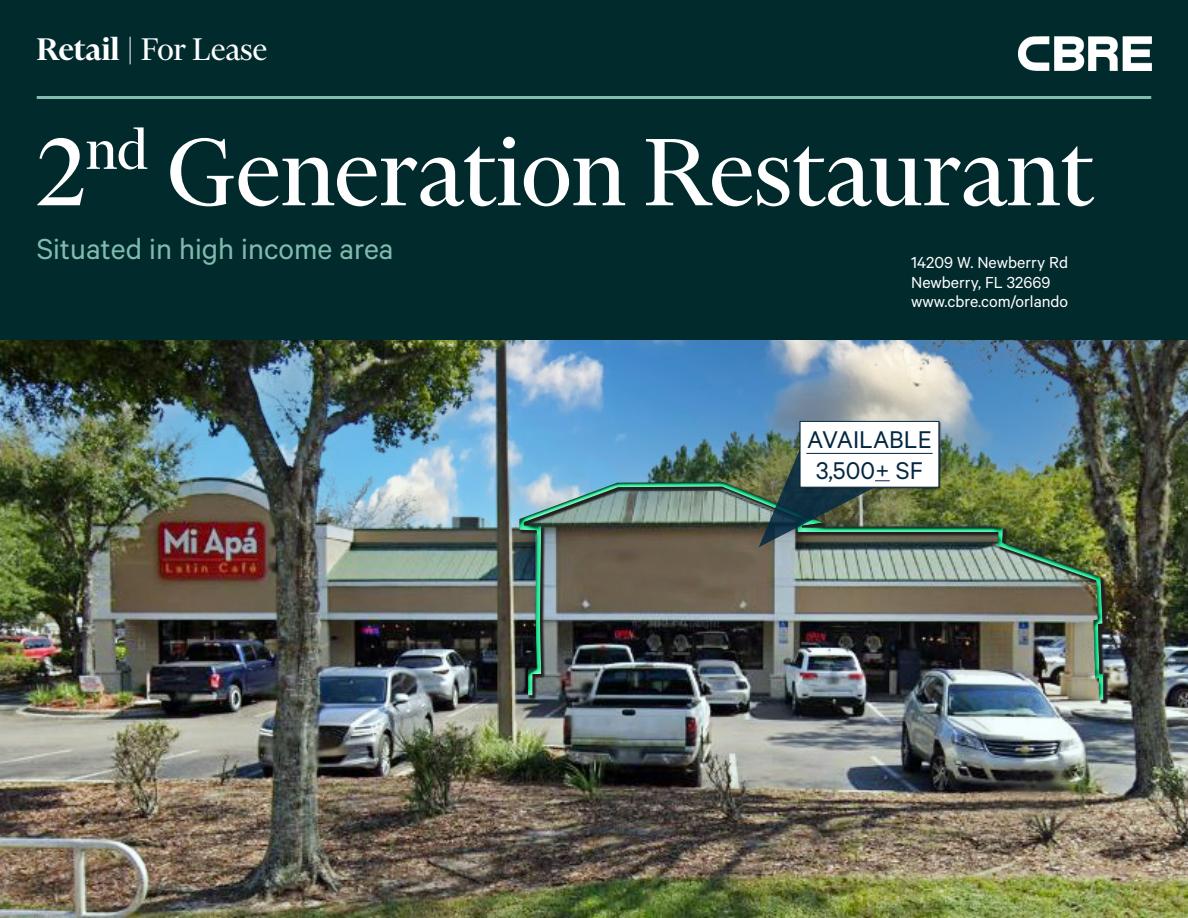
<style>
.page{position:relative;width:1188px;height:918px;background:#fff}
.page>*{position:absolute;margin:0;border:0;box-sizing:border-box;transform-origin:0 0}
.Subheading_Large{font:109.35px "Financier Display";color:#fff}
.t1{font:35.7px "Financier Display";color:#fff}
.Subheading_Large-2{font:32.55px "Calibre";color:#80bbad}
.t2{font:27.3px "Calibre";color:#032842}
.t3{font:18px "Calibre";color:#fff}
.s1{font-weight:600}
</style>
<div class="page">
<img style="left:0;top:339px;width:1188px;height:579px">
<div style="left:0;top:0;width:1188px;height:339px;background:#012a2d"></div>
<hr style="left:37px;top:96px;width:1114px;height:3px;background:#80bbad">
<img style="left:1019px;top:37px;width:132px;height:33px">
<img style="left:518px;top:481px;width:590px;height:224px">
<div style="left:519px;top:480px;width:585px;height:220px;background:#231f20;opacity:.75"></div>
<div style="left:800px;top:421px;width:142px;height:69px;background:#231f20;opacity:.75"></div>
<div style="left:800px;top:421px;width:139px;height:66px;background:#fff;border:1px solid #032842"></div>
<img style="left:759px;top:442px;width:131px;height:105px">
<hr style="left:806px;top:453px;width:127px;height:1px;background:#032842">
<p class="t1" style="left:37px;top:31px;width:232px"><span class="s1">Retail</span> | For Lease</p>
<p class="Subheading_Large" style="left:37px;top:115px;width:1058px">2<sup>nd</sup> Generation Restaurant</p>
<p class="Subheading_Large-2" style="left:37px;top:230px;width:358px">Situated in high income area</p>
<p class="t3" style="left:911px;top:252px;width:158px">14209 W. Newberry Rd</p>
<p class="t3" style="left:911px;top:271px;width:141px">Newberry, FL 32669</p>
<p class="t3" style="left:911px;top:291px;width:159px">www.cbre.com/orlando</p>
<p class="t2" style="left:807px;top:424px;width:126px">AVAILABLE</p>
<p class="t2" style="left:816px;top:454px;width:108px">3,500+ SF</p>
</div>
